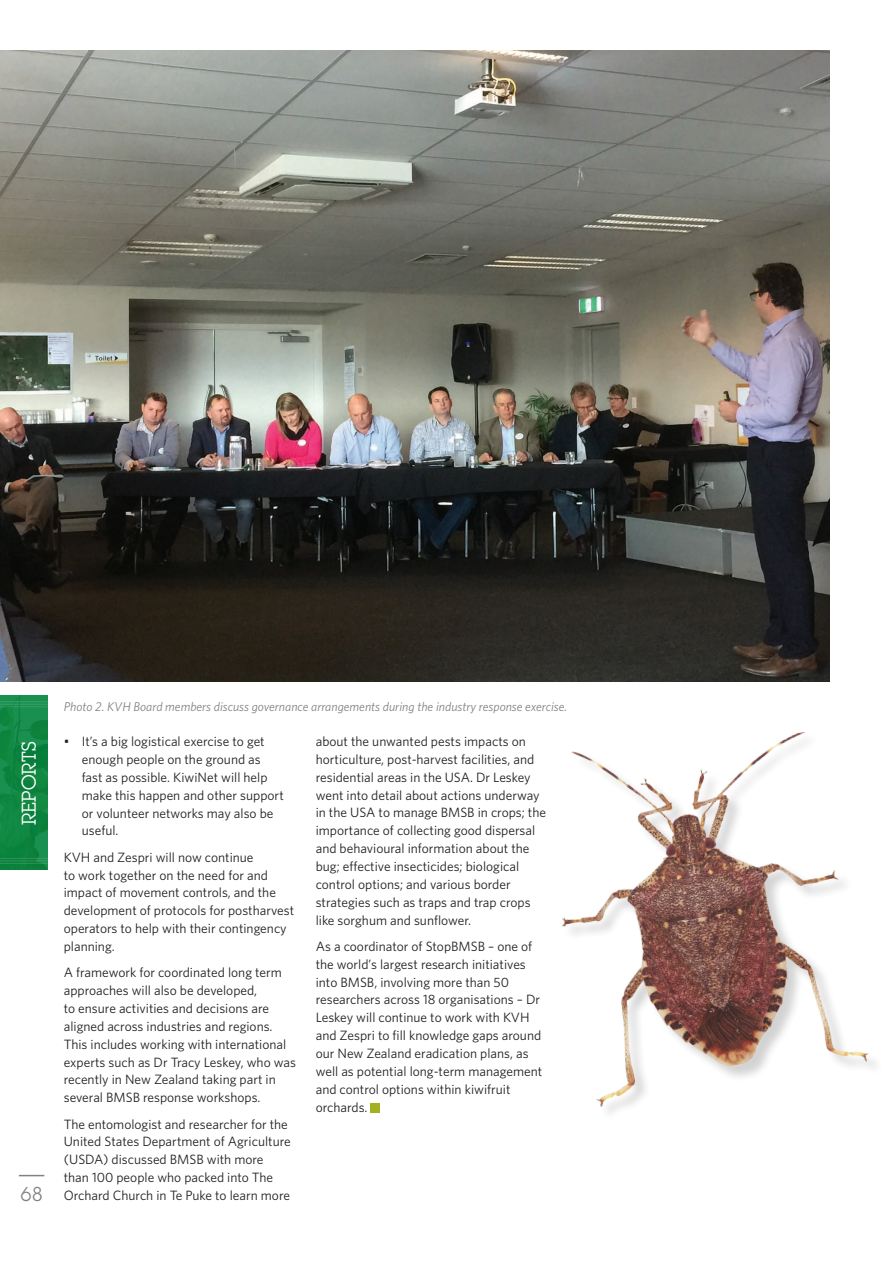
<style>
.page{position:relative;width:893px;height:1263px;background:#fff}
.page>*{position:absolute;margin:0;border:0;box-sizing:border-box;transform-origin:0 0}
.t1{font:19.5px "Lubalin Graph";color:#fff}
.t2{font:19.5px "Lubalin Graph";color:#808285}
.t3{font:13.5px/17.9px "Whitney";color:#231f20}
.t4{font:italic 12.75px "Whitney";color:#808285}
</style>
<div class="page">
<svg style="left:19px;top:1175px;width:25px;height:1px"></svg>
<div style="left:0;top:695px;width:48px;height:174px;background:linear-gradient(to right,#108843,#118744)"></div>
<hr style="left:0;top:858px;width:48px;height:1px;background:#bfdac6">
<hr style="left:0;top:860px;width:48px;height:1px;background:#bfdac6">
<hr style="left:0;top:863px;width:48px;height:1px;background:#bfdac6">
<hr style="left:0;top:701px;width:48px;height:1px;background:#bfdac6">
<hr style="left:0;top:704px;width:48px;height:1px;background:#bfdac6">
<hr style="left:0;top:706px;width:48px;height:1px;background:#bfdac6">
<div style="left:371px;top:1103px;width:9px;height:9px;background:#a2b124"></div>
<img style="left:0;top:51px;width:829px;height:631px">
<img style="left:562px;top:732px;width:314px;height:381px">
<p class="t4" style="left:64px;top:698px;width:505px">Photo 2. KVH Board members discuss governance arrangements during the industry response exercise.</p>
<h1 class="t1" style="left:17px;top:825px;width:85px;rotate:-90deg">REPORTS</h1>
<p class="t3" style="left:82px;top:732px;width:203px;text-indent:-18px">• It’s a big logistical exercise to get enough people on the ground as fast as possible. KiwiNet will help make this happen and other support or volunteer networks may also be useful.</p>
<p class="t3" style="left:64px;top:848px;width:232px">KVH and Zespri will now continue<br>to work together on the need for and impact of movement controls, and the development of protocols for postharvest operators to help with their contingency planning.</p>
<p class="t3" style="left:64px;top:963px;width:234px">A framework for coordinated long term approaches will also be developed,<br>to ensure activities and decisions are aligned across industries and regions.<br>This includes working with international experts such as Dr Tracy Leskey, who was recently in New Zealand taking part in several BMSB response workshops.</p>
<p class="t3" style="left:64px;top:1115px;width:229px">The entomologist and researcher for the United States Department of Agriculture (USDA) discussed BMSB with more than 100 people who packed into The Orchard Church in Te Puke to learn more</p>
<h1 class="t2" style="left:21px;top:1182px;width:24px">68</h1>
<p class="t3" style="left:316px;top:732px;width:232px">about the unwanted pests impacts on horticulture, post-harvest facilities, and residential areas in the USA. Dr Leskey went into detail about actions underway in the USA to manage BMSB in crops; the importance of collecting good dispersal and behavioural information about the bug; effective insecticides; biological control options; and various border strategies such as traps and trap crops like sorghum and sunflower.</p>
<p class="t3" style="left:316px;top:937px;width:228px">As a coordinator of StopBMSB – one of the world’s largest research initiatives into BMSB, involving more than 50 researchers across 18 organisations – Dr Leskey will continue to work with KVH and Zespri to fill knowledge gaps around our New Zealand eradication plans, as well as potential long-term management and control options within kiwifruit orchards.</p>
</div>
